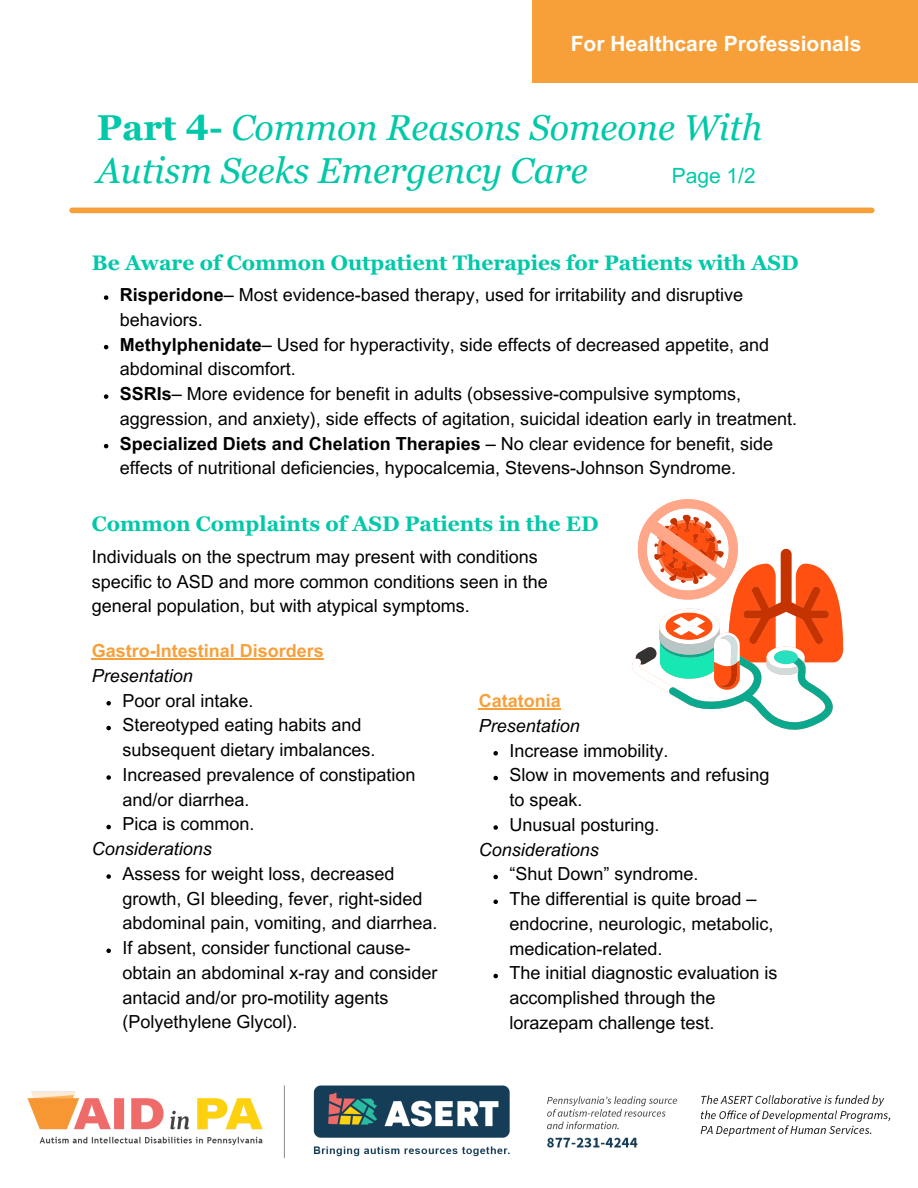
<style>
.page{position:relative;width:918px;height:1188px;background:#fff}
.page>*{position:absolute;margin:0;border:0;box-sizing:border-box;transform-origin:0 0}
.t1{font:italic 36px/42.8px "Georgia Pro";color:#00c8a8}
.t2{font:700 21px "Georgia Pro";color:#00c8a8}
.t3{font:700 21px "Arial MT Pro";color:#fff}
.t4{font:21px "Arial MT Pro";color:#00c8a8}
.t5{font:18px/24.8px "Arial MT Pro";color:#000}
.t6{font:italic 18px "Arial MT Pro";color:#000}
.t7{font:700 18px "Arial MT Pro";color:#f7a03a}
.s1{font-weight:700;font-style:normal}
.s2{font-weight:700}
</style>
<div class="page">
<div style="left:532px;top:0;width:386px;height:82px;background:#f7a03a"></div>
<div style="left:72px;top:208px;width:800px;height:5px;background:#f7a03a"></div>
<hr style="left:479px;top:708px;width:82px;height:1px;background:#f7a03a">
<svg style="left:493px;top:751px;width:5px;height:5px"></svg>
<svg style="left:493px;top:776px;width:5px;height:4px"></svg>
<svg style="left:493px;top:825px;width:5px;height:5px"></svg>
<svg style="left:493px;top:875px;width:5px;height:4px"></svg>
<svg style="left:493px;top:900px;width:5px;height:4px"></svg>
<svg style="left:493px;top:974px;width:5px;height:4px"></svg>
<svg style="left:632px;top:499px;width:211px;height:231px"></svg>
<img style="left:27px;top:1085px;width:864px;height:74px">
<svg style="left:104px;top:295px;width:4px;height:5px"></svg>
<svg style="left:104px;top:345px;width:4px;height:4px"></svg>
<svg style="left:104px;top:394px;width:4px;height:5px"></svg>
<svg style="left:104px;top:444px;width:4px;height:4px"></svg>
<hr style="left:92px;top:658px;width:232px;height:1px;background:#f7a03a">
<svg style="left:106px;top:701px;width:5px;height:5px"></svg>
<svg style="left:106px;top:726px;width:5px;height:4px"></svg>
<svg style="left:106px;top:775px;width:5px;height:5px"></svg>
<svg style="left:106px;top:825px;width:5px;height:4px"></svg>
<svg style="left:106px;top:874px;width:5px;height:5px"></svg>
<svg style="left:106px;top:949px;width:5px;height:4px"></svg>
<p class="t3" style="left:571px;top:35px;width:292px">For Healthcare Professionals</p>
<p class="t1" style="left:97px;top:106px;width:667px"><span class="s1">Part 4-</span> Common Reasons Someone With<br>Autism Seeks Emergency Care</p>
<p class="t4" style="left:672px;top:168px;width:86px">Page 1/2</p>
<p class="t2" style="left:92px;top:251px;width:708px">Be Aware of Common Outpatient Therapies for Patients with ASD</p>
<p class="t5" style="left:120px;top:285px;width:625px"><span class="s2">Risperidone</span>– Most evidence-based therapy, used for irritability and disruptive behaviors.</p>
<p class="t5" style="left:120px;top:334px;width:651px"><span class="s2">Methylphenidate</span>– Used for hyperactivity, side effects of decreased appetite, and abdominal discomfort.</p>
<p class="t5" style="left:120px;top:384px;width:679px"><span class="s2">SSRIs</span>– More evidence for benefit in adults (obsessive-compulsive symptoms, aggression, and anxiety), side effects of agitation, suicidal ideation early in treatment.</p>
<p class="t5" style="left:120px;top:433px;width:655px"><span class="s2">Specialized Diets and Chelation Therapies</span> – No clear evidence for benefit, side effects of nutritional deficiencies, hypocalcemia, Stevens-Johnson Syndrome.</p>
<p class="t2" style="left:92px;top:512px;width:508px">Common Complaints of ASD Patients in the ED</p>
<p class="t5" style="left:92px;top:547px;width:458px">Individuals on the spectrum may present with conditions specific to ASD and more common conditions seen in the general population, but with atypical symptoms.</p>
<p class="t7" style="left:92px;top:644px;width:234px">Gastro-Intestinal Disorders</p>
<p class="t6" style="left:92px;top:669px;width:103px">Presentation</p>
<p class="t5" style="left:122px;top:690px;width:133px">Poor oral intake.</p>
<p class="t5" style="left:122px;top:715px;width:255px">Stereotyped eating habits and subsequent dietary imbalances.</p>
<p class="t5" style="left:122px;top:764px;width:295px">Increased prevalence of constipation and/or diarrhea.</p>
<p class="t5" style="left:122px;top:814px;width:134px">Pica is common.</p>
<p class="t6" style="left:92px;top:842px;width:122px">Considerations</p>
<p class="t5" style="left:122px;top:863px;width:317px">Assess for weight loss, decreased growth, GI bleeding, fever, right-sided abdominal pain, vomiting, and diarrhea.</p>
<p class="t5" style="left:122px;top:938px;width:317px">If absent, consider functional cause&shy;obtain an abdominal x-ray and consider antacid and/or pro-motility agents (Polyethylene Glycol).</p>
<h2 class="t7" style="left:479px;top:694px;width:84px">Catatonia</h2>
<h1 class="t6" style="left:479px;top:719px;width:103px">Presentation</h1>
<h3 class="t5" style="left:509px;top:740px;width:161px">Increase immobility.</h3>
<h2 class="t5" style="left:509px;top:765px;width:262px">Slow in movements and refusing to speak.</h2>
<p class="t5" style="left:509px;top:814px;width:152px">Unusual posturing.</p>
<p class="t6" style="left:479px;top:843px;width:122px">Considerations</p>
<p class="t5" style="left:509px;top:864px;width:191px">“Shut Down” syndrome.</p>
<p class="t5" style="left:509px;top:889px;width:266px">The differential is quite broad – endocrine, neurologic, metabolic, medication-related.</p>
<p class="t5" style="left:509px;top:963px;width:270px">The initial diagnostic evaluation is accomplished through the lorazepam challenge test.</p>
</div>
